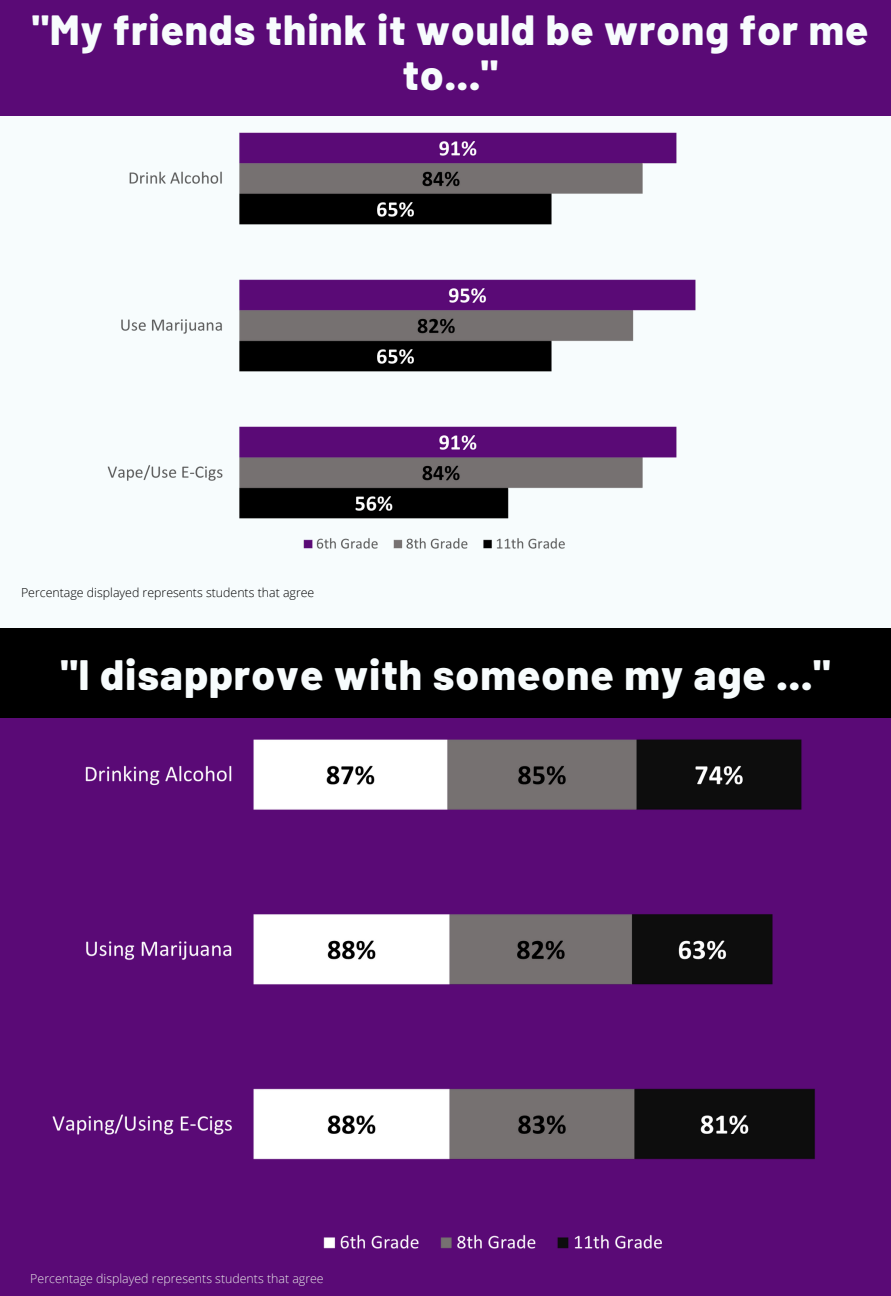
<style>
.page{position:relative;width:891px;height:1296px;background:#f7fcfd}
.page>*{position:absolute;margin:0;border:0;box-sizing:border-box;transform-origin:0 0}
.t1{font:800 42.3px "Barlow";letter-spacing:.025em;color:#f7fcfd}
.t2{font:800 42.07px/45.4px "Barlow";letter-spacing:.025em;color:#f7fcfd;text-align:center}
.t3{font:300 12.38px "Open Sans";color:#000}
.t4{font:300 12.38px "Open Sans";color:#e8e8e8}
</style>
<div class="page">
<div style="left:0;top:0;width:891px;height:115px;background:#5a0a76"></div>
<div style="left:0;top:658px;width:891px;height:638px;background:#5a0a76"></div>
<div style="left:0;top:629px;width:891px;height:89px;background:#000"></div>
<img style="left:104px;top:115px;width:684px;height:434px">
<img style="left:52px;top:739px;width:763px;height:510px">
<p class="t2" style="left:32px;top:5px;width:838px">"My friends think it would be wrong for me to..."</p>
<p class="t3" style="left:21px;top:584px;width:295px">Percentage displayed represents students that agree</p>
<p class="t1" style="left:61px;top:648px;width:771px">"I disapprove with someone my age ..."</p>
<p class="t4" style="left:30px;top:1270px;width:295px">Percentage displayed represents students that agree</p>
</div>
